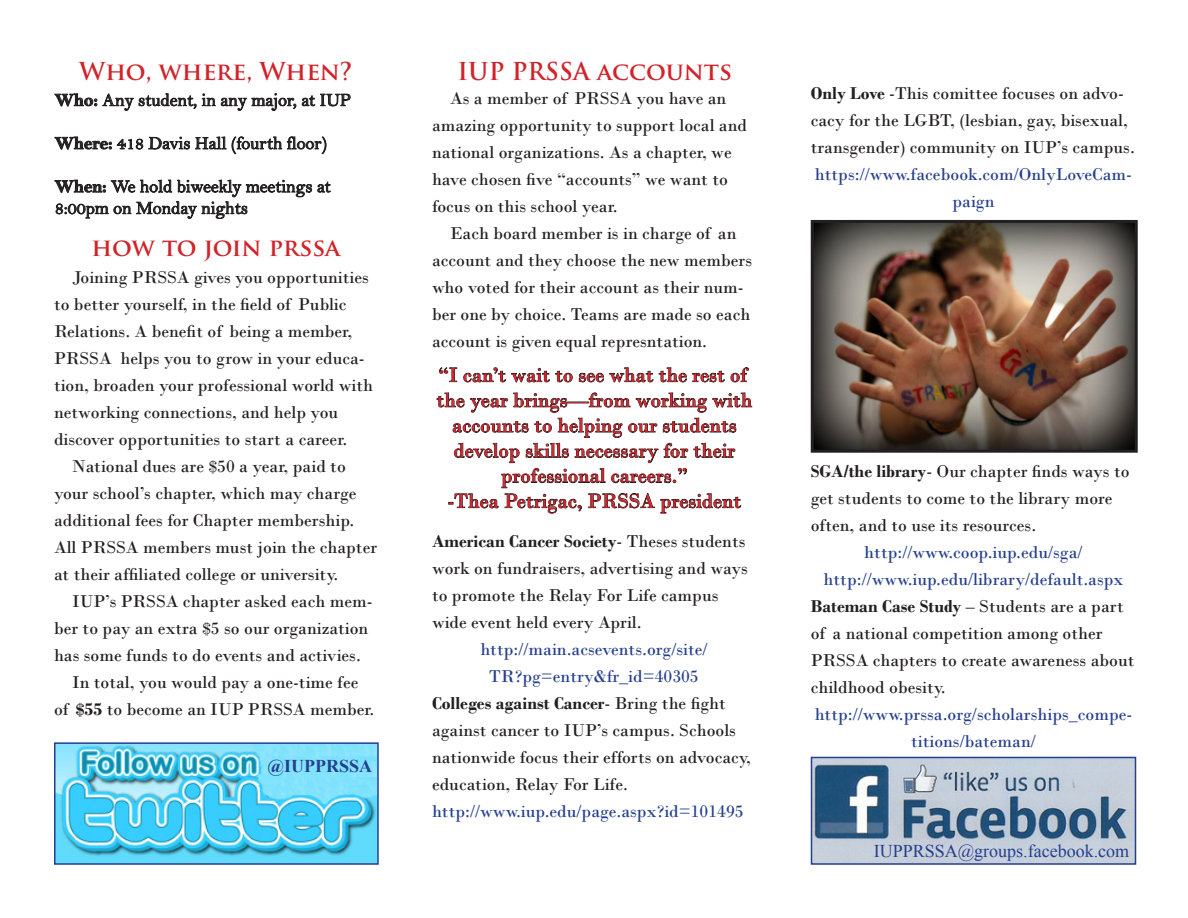
<style>
.page{position:relative;width:1188px;height:918px;background:#fff}
.page>*{position:absolute;margin:0;border:0;box-sizing:border-box;transform-origin:0 0}
.Subheads{font:700 24px "Trajan Pro";color:#d1232a}
.Body_Text{font:21px/25.2px "Bodoni";color:#d1232a;text-align:center}
.Body_Text-2{font:18px/27px "Bodoni";color:#231f20}
.Body_Text-3{font:18px/27px "Bodoni";color:#253f8e;text-align:center}
.t1{font:18px/21.6px "Bell";color:#231f20}
.t2{font:18px "Times New Roman";color:#253f8e}
.t3{font:700 18px "Times New Roman";color:#253f8e}
.s1{font-family:"Bell MT Bold"}
.s2{font-weight:700}
</style>
<div class="page">
<svg style="left:439px;top:367px;width:18px;height:15px"></svg>
<svg style="left:463px;top:367px;width:110px;height:16px"></svg>
<svg style="left:579px;top:367px;width:170px;height:16px"></svg>
<svg style="left:436px;top:392px;width:316px;height:122px"></svg>
<img style="left:815px;top:224px;width:319px;height:225px">
<div style="left:811px;top:220px;width:327px;height:233px;border:3px solid #231f20"></div>
<svg style="left:54px;top:93px;width:297px;height:18px"></svg>
<svg style="left:54px;top:136px;width:273px;height:18px"></svg>
<svg style="left:54px;top:179px;width:277px;height:40px"></svg>
<img style="left:814px;top:760px;width:319px;height:102px">
<div style="left:811px;top:757px;width:325px;height:108px;border:2px solid #253f8e"></div>
<img style="left:57px;top:745px;width:319px;height:117px">
<div style="left:54px;top:742px;width:325px;height:123px;border:2px solid #253f8e"></div>
<p class="Subheads" style="left:79px;top:56px;width:275px">Who, where, When?</p>
<p class="t1" style="left:55px;top:89px;width:298px"><span class="s1">Who:</span> Any student, in any major, at IUP</p>
<p class="t1" style="left:55px;top:132px;width:274px"><span class="s1">Where:</span> 418 Davis Hall (fourth floor)</p>
<p class="t1" style="left:55px;top:176px;width:277px"><span class="s1">When:</span> We hold biweekly meetings at<br>8:00pm on Monday nights</p>
<p class="Subheads" style="left:92px;top:232px;width:250px">how to join prssa</p>
<p class="Body_Text-2" style="left:54px;top:264px;width:321px;text-indent:18px">Joining PRSSA gives you opportunities to better yourself, in the field of Public Relations. A benefit of being a member, PRSSA helps you to grow in your educa&shy;tion, broaden your professional world with networking connections, and help you discover opportunities to start a career.</p>
<p class="Body_Text-2" style="left:54px;top:453px;width:325px;text-indent:18px">National dues are $50 a year, paid to your school’s chapter, which may charge additional fees for Chapter membership.<br>All PRSSA members must join the chapter at their affiliated college or university.</p>
<p class="Body_Text-2" style="left:54px;top:588px;width:320px;text-indent:18px">IUP’s PRSSA chapter asked each mem&shy;ber to pay an extra $5 so our organization has some funds to do events and activies.</p>
<p class="Body_Text-2" style="left:54px;top:669px;width:322px;text-align:center">In total, you would pay a one-time fee<br>of <span class="s2">$55</span> to become an IUP PRSSA member.</p>
<p class="t3" style="left:268px;top:754px;width:106px">@IUPPRSSA</p>
<p class="Subheads" style="left:457px;top:56px;width:276px">IUP PRSSA accounts</p>
<p class="Body_Text-2" style="left:432px;top:85px;width:317px;text-indent:18px">As a member of PRSSA you have an amazing opportunity to support local and national organizations. As a chapter, we have chosen five “accounts” we want to focus on this school year.</p>
<p class="Body_Text-2" style="left:432px;top:220px;width:322px;text-indent:18px">Each board member is in charge of an account and they choose the new members who voted for their account as their num&shy;ber one by choice. Teams are made so each account is given equal represntation.</p>
<p class="Body_Text" style="left:436px;top:362px;width:317px">“I can’t wait to see what the rest of the year brings—from working with accounts to helping our students develop skills necessary for their</p>
<p class="Body_Text" style="left:501px;top:463px;width:188px">professional careers.”</p>
<p class="Body_Text" style="left:447px;top:488px;width:295px">-Thea Petrigac, PRSSA president</p>
<p class="Body_Text-2" style="left:432px;top:528px;width:317px"><span class="s2">American Cancer Society</span>- Theses students work on fundraisers, advertising and ways to promote the Relay For Life campus wide event held every April.</p>
<p class="Body_Text-3" style="left:480px;top:636px;width:229px">http://main.acsevents.org/site/<br>TR?pg=entry&amp;fr_id=40305</p>
<p class="Body_Text-2" style="left:432px;top:690px;width:321px"><span class="s2">Colleges against Cancer</span>- Bring the fight against cancer to IUP’s campus. Schools nationwide focus their efforts on advocacy, education, Relay For Life.</p>
<p class="Body_Text-3" style="left:432px;top:798px;width:313px">http://www.iup.edu/page.aspx?id=101495</p>
<p class="Body_Text-2" style="left:811px;top:79px;width:326px"><span class="s2">Only Love</span> -This comittee focuses on advo&shy;cacy for the LGBT, (lesbian, gay, bisexual, transgender) community on IUP’s campus.</p>
<p class="Body_Text-3" style="left:815px;top:160px;width:319px">https://www.facebook.com/OnlyLoveCam&shy;paign</p>
<p class="Body_Text-2" style="left:811px;top:457px;width:320px"><span class="s2">SGA/the library</span>- Our chapter finds ways to get students to come to the library more often, and to use its resources.</p>
<p class="Body_Text-3" style="left:864px;top:538px;width:220px">http://www.coop.iup.edu/sga/</p>
<p class="Body_Text-3" style="left:824px;top:565px;width:301px">http://www.iup.edu/library/default.aspx</p>
<p class="Body_Text-2" style="left:811px;top:592px;width:325px"><span class="s2">Bateman Case Study</span> – Students are a part of a national competition among other PRSSA chapters to create awareness about childhood obesity.</p>
<p class="Body_Text-3" style="left:815px;top:700px;width:319px">http://www.prssa.org/scholarships_compe&shy;titions/bateman/</p>
<p class="t2" style="left:874px;top:839px;width:257px">IUPPRSSA@groups.facebook.com</p>
</div>
